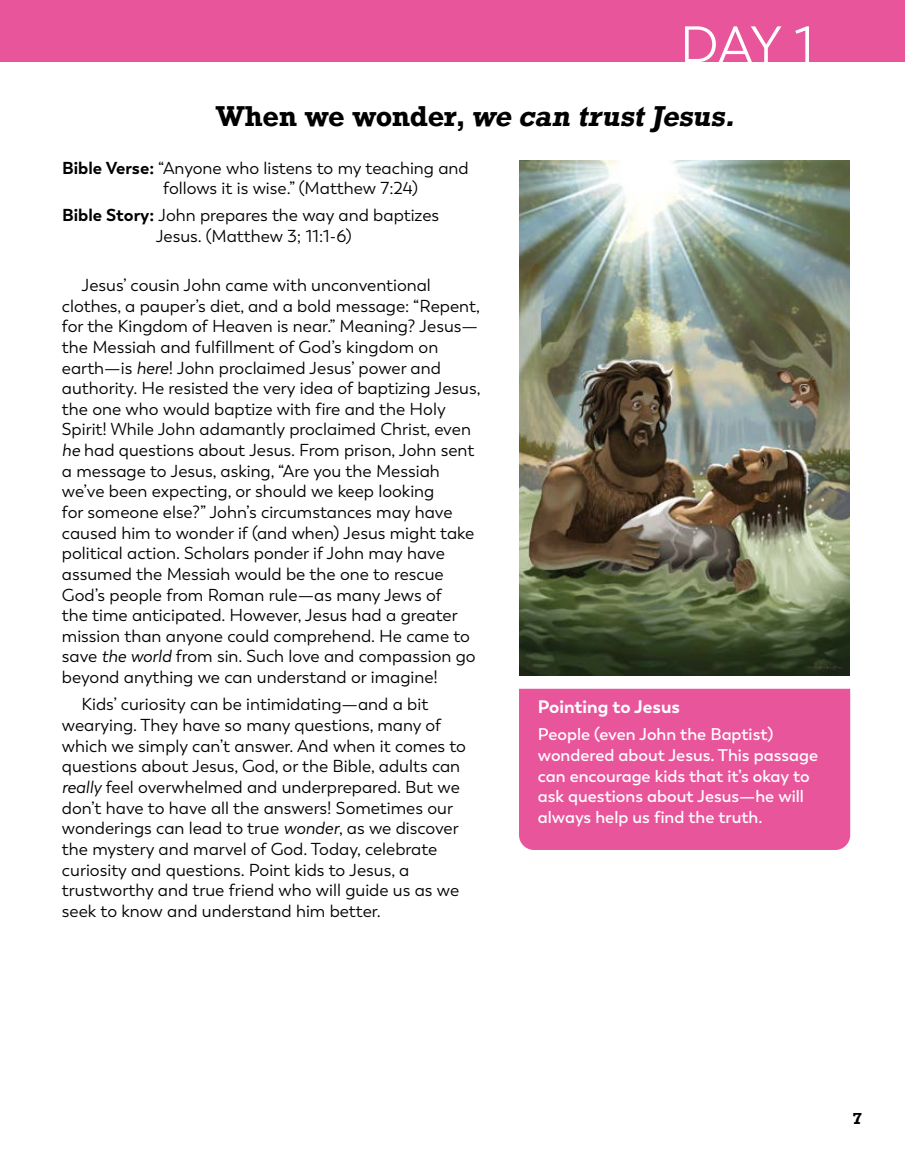
<style>
.page{position:relative;width:905px;height:1175px;background:#fff}
.page>*{position:absolute;margin:0;border:0;box-sizing:border-box;transform-origin:0 0}
.t1{font:51px "Trenda";color:#fff}
.t2{font:italic 700 27px "Rockwell";color:#000}
.t3{font:700 18px "Trenda";color:#fff}
.t4{font:17.25px/20.7px "Trenda";color:#000}
.t5{font:600 16.8px/20.5px "Trenda";color:#fff}
.t6{font:700 15px "Rockwell";color:#000}
.s1{font-style:normal}
.s2{font-weight:700}
.s3{font-style:italic}
</style>
<div class="page">
<div style="left:0;top:0;width:904px;height:62px;background:#e9559b"></div>
<div style="left:519px;top:688px;width:332px;height:162px;background:#e9559b"></div>
<img style="left:519px;top:160px;width:330px;height:515px">
<h1 class="t1" style="left:680px;top:15px;width:136px">DAY 1</h1>
<h2 class="t2" style="left:216px;top:98px;width:526px"><span class="s1">When we wonder,</span> we can trustJesus.</h2>
<p class="t4" style="left:163px;top:158px;width:307px;line-height:20.2px;text-indent:-101px"><span class="s2">Bible Verse:</span> “Anyone who listens to my teaching and follows it is wise.” (Matthew 7:24)</p>
<p class="t4" style="left:62px;top:205px;width:378px;line-height:20.2px;text-align:center"><span class="s2">Bible Story:</span> John prepares the way and baptizes<br>Jesus. (Matthew 3; 11:1-6)</p>
<p class="t4" style="left:62px;top:275px;width:420px;text-indent:19px">Jesus’ cousin John came with unconventional clothes, a pauper’s diet, and a bold message: “Repent, for the Kingdom of Heaven is near.” Meaning? Jesus— the Messiah and fulfillment of God’s kingdom on earth—is <span class="s3">here</span>! John proclaimed Jesus’ power and authority. He resisted the very idea of baptizing Jesus, the one who would baptize with fire and the Holy Spirit! While John adamantly proclaimed Christ, even <span class="s3">he</span> had questions about Jesus. From prison, John sent a message to Jesus, asking, “Are you the Messiah we’ve been expecting, or should we keep looking<br>for someone else?” John’s circumstances may have caused him to wonder if (and when) Jesus might take political action. Scholars ponder if John may have assumed the Messiah would be the one to rescue God’s people from Roman rule—as many Jews of<br>the time anticipated. However, Jesus had a greater mission than anyone could comprehend. He came to save <span class="s3">the world</span> from sin. Such love and compassion go beyond anything we can understand or imagine!</p>
<p class="t4" style="left:62px;top:694px;width:405px;text-indent:19px">Kids’ curiosity can be intimidating—and a bit wearying. They have so many questions, many of which we simply can’t answer. And when it comes to questions about Jesus, God, or the Bible, adults can <span class="s3">really</span> feel overwhelmed and underprepared. But we don’t have to have all the answers! Sometimes our wonderings can lead to true <span class="s3">wonder</span>, as we discover the mystery and marvel of God. Today, celebrate curiosity and questions. Point kids to Jesus, a trustworthy and true friend who will guide us as we seek to know and understand him better.</p>
<p class="t3" style="left:538px;top:695px;width:144px">Pointing to Jesus</p>
<p class="t5" style="left:538px;top:724px;width:282px">People (even John the Baptist) wondered about Jesus. This passage can encourage kids that it’s okay to ask questions about Jesus—he will always help us find the truth.</p>
<p class="t6" style="left:852px;top:1109px;width:11px">7</p>
</div>
